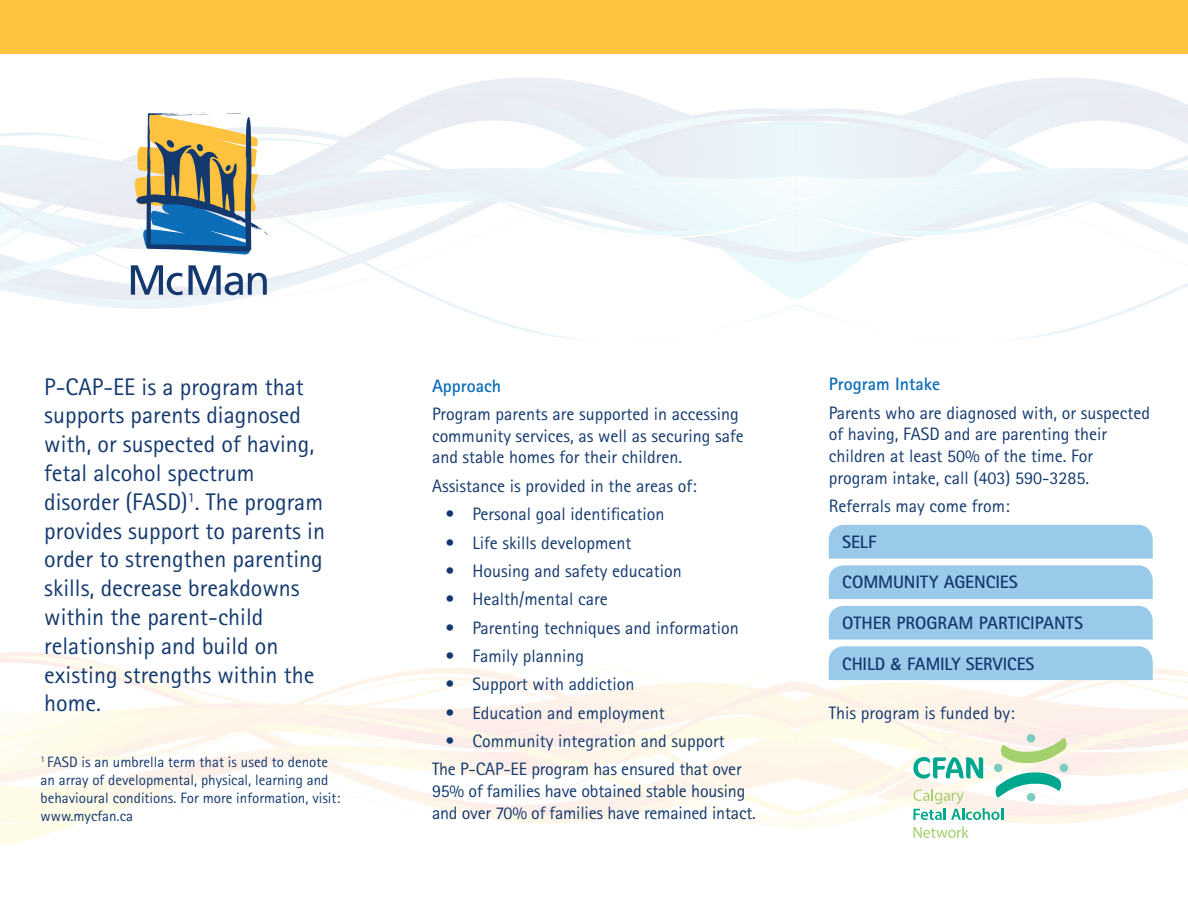
<style>
.page{position:relative;width:1188px;height:918px;background:#fff}
.page>*{position:absolute;margin:0;border:0;box-sizing:border-box;transform-origin:0 0}
.t1{font:24px "Rotis Sans Serif Std";color:#13396e}
.t2{font:18px/21.6px "Rotis Sans Serif Std";color:#13396e}
.t3{font:700 18px "Rotis Sans Serif Std";letter-spacing:-.005em;color:#13396e}
.t4{font:700 18px "Rotis Sans Serif Std";color:#0c6eb8}
.t5{font:15px/18px "Rotis Sans Serif Std";color:#13396e}
.s1{font-family:"Proxima Nova";font-weight:600}
</style>
<div class="page">
<svg style="left:0;top:828px;width:66px;height:9px"></svg>
<svg style="left:0;top:652px;width:589px;height:16px"></svg>
<svg style="left:68px;top:668px;width:582px;height:9px"></svg>
<svg style="left:0;top:677px;width:796px;height:151px"></svg>
<svg style="left:0;top:709px;width:263px;height:118px"></svg>
<svg style="left:263px;top:704px;width:533px;height:125px"></svg>
<svg style="left:401px;top:77px;width:269px;height:31px"></svg>
<svg style="left:111px;top:108px;width:518px;height:201px"></svg>
<svg style="left:0;top:250px;width:797px;height:57px"></svg>
<svg style="left:268px;top:127px;width:529px;height:11px"></svg>
<svg style="left:268px;top:138px;width:529px;height:112px"></svg>
<svg style="left:200px;top:177px;width:411px;height:163px"></svg>
<svg style="left:0;top:170px;width:479px;height:114px"></svg>
<svg style="left:797px;top:77px;width:391px;height:198px"></svg>
<svg style="left:797px;top:108px;width:391px;height:43px"></svg>
<svg style="left:629px;top:108px;width:336px;height:24px"></svg>
<svg style="left:611px;top:277px;width:577px;height:63px"></svg>
<svg style="left:797px;top:151px;width:391px;height:119px"></svg>
<div style="left:0;top:0;width:1188px;height:54px;background:#fec33e"></div>
<svg style="left:131px;top:265px;width:136px;height:30px"></svg>
<svg style="left:0;top:113px;width:268px;height:142px"></svg>
<div style="left:829px;top:525px;width:324px;height:34px;background:#99caea"></div>
<div style="left:829px;top:565px;width:324px;height:34px;background:#99caea"></div>
<div style="left:829px;top:606px;width:324px;height:34px;background:#99caea"></div>
<svg style="left:796px;top:646px;width:392px;height:192px"></svg>
<div style="left:1060px;top:764px;width:8px;height:8px;background:#7bcbbf;border-radius:50%"></div>
<p class="t1" style="left:44px;top:372px;width:261px">P-CAP-EE is a program that</p>
<p class="t1" style="left:44px;top:401px;width:258px">supports parents diagnosed</p>
<p class="t1" style="left:44px;top:430px;width:272px">with, or suspected of having,</p>
<p class="t1" style="left:44px;top:459px;width:212px">fetal alcohol spectrum</p>
<p class="t1" style="left:44px;top:487px;width:280px">disorder (FASD)<sup>1</sup>. The program</p>
<p class="t1" style="left:44px;top:516px;width:282px">provides support to parents in</p>
<p class="t1" style="left:44px;top:545px;width:280px">order to strengthen parenting</p>
<p class="t1" style="left:44px;top:574px;width:257px">skills, decrease breakdowns</p>
<p class="t1" style="left:44px;top:603px;width:221px">within the parent-child</p>
<p class="t1" style="left:44px;top:631px;width:236px">relationship and build on</p>
<p class="t1" style="left:44px;top:660px;width:272px">existing strengths within the</p>
<p class="t1" style="left:44px;top:689px;width:58px">home.</p>
<p class="t5" style="left:40px;top:752px;width:301px"><sup>1</sup> FASD is an umbrella term that is used to denote an array of developmental, physical, learning and behavioural conditions. For more information, visit: www.mycfan.ca</p>
<p class="t4" style="left:432px;top:374px;width:71px">Approach</p>
<p class="t2" style="left:432px;top:403px;width:313px">Program parents are supported in accessing community services, as well as securing safe and stable homes for their children.</p>
<p class="t2" style="left:432px;top:475px;width:266px">Assistance is provided in the areas of:</p>
<p class="t2" style="left:446px;top:503px;width:220px">• Personal goal identification</p>
<p class="t2" style="left:446px;top:532px;width:187px">• Life skills development</p>
<p class="t2" style="left:446px;top:560px;width:238px">• Housing and safety education</p>
<p class="t2" style="left:446px;top:588px;width:164px">• Health/mental care</p>
<p class="t2" style="left:446px;top:617px;width:295px">• Parenting techniques and information</p>
<p class="t2" style="left:446px;top:645px;width:140px">• Family planning</p>
<p class="t2" style="left:446px;top:673px;width:190px">• Support with addiction</p>
<p class="t2" style="left:446px;top:702px;width:221px">• Education and employment</p>
<p class="t2" style="left:446px;top:730px;width:281px">• Community integration and support</p>
<p class="t2" style="left:432px;top:758px;width:325px">The P-CAP-EE program has ensured that over<br>95% of families have obtained stable housing and over 70% of families have remained intact.</p>
<p class="t4" style="left:829px;top:373px;width:113px">Program Intake</p>
<p class="t2" style="left:829px;top:402px;width:323px">Parents who are diagnosed with, or suspected of having, FASD and are parenting their children at least 50% of the time. For program intake, call (403) 590-3285.</p>
<p class="t2" style="left:829px;top:495px;width:182px">Referrals may come from:</p>
<p class="t3" style="left:842px;top:530px;width:36px">SELF</p>
<p class="t3" style="left:842px;top:571px;width:177px">COMMUNITY AGENCIES</p>
<p class="t3" style="left:842px;top:611px;width:242px">OTHER PROGRAM PARTICIPANTS</p>
<p class="t3" style="left:842px;top:653px;width:194px">CHILD <span class="s1">&amp;</span> FAMILY SERVICES</p>
<p class="t2" style="left:829px;top:702px;width:187px">This program is funded by:</p>
</div>
